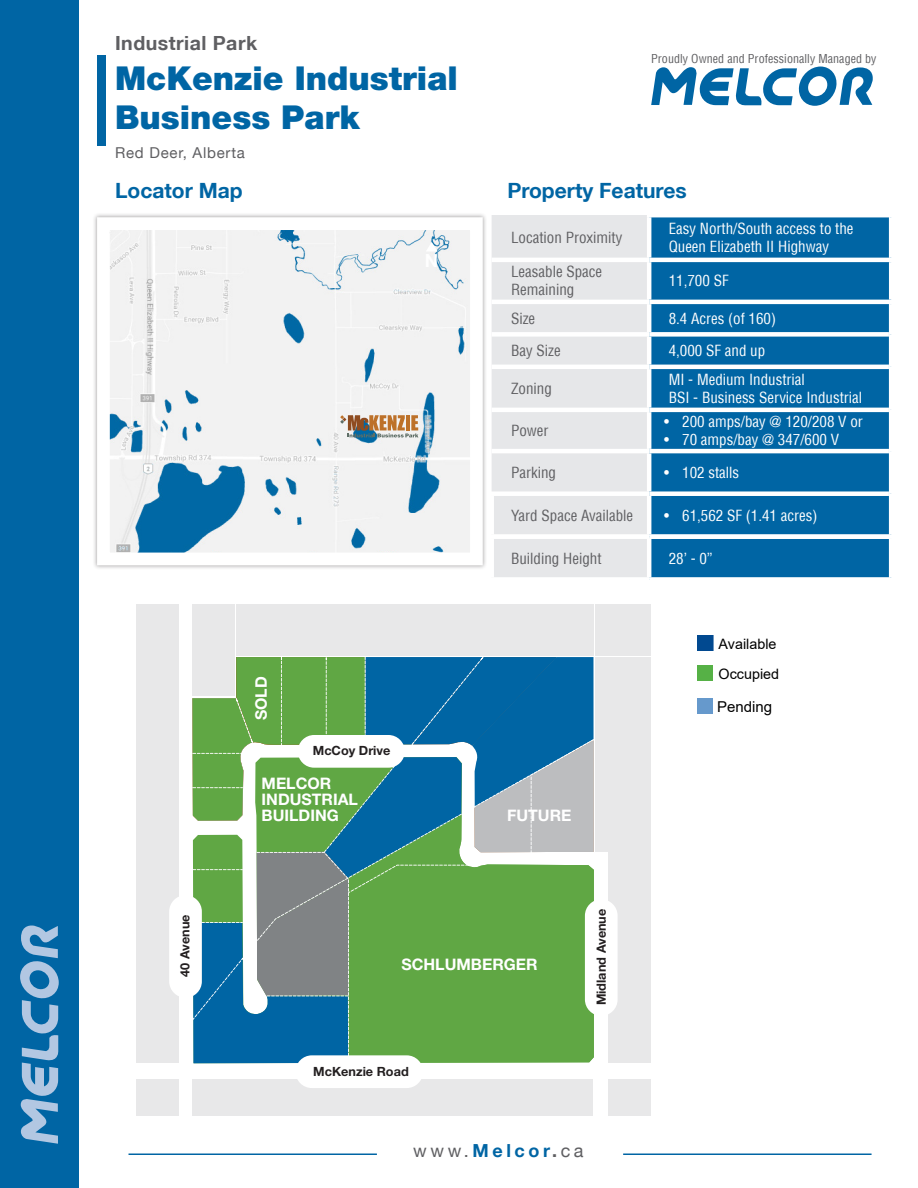
<style>
.page{position:relative;width:918px;height:1188px;background:#fff}
.page>*{position:absolute;margin:0;border:0;box-sizing:border-box;transform-origin:0 0}
.Property_Type_-_Titl{font:900 33px "Helvetica Neue LT Std";color:#0065a4}
.Blue_subheadings{font:700 21px "Helvetica Neue LT";color:#0065a4}
.Grey_Subheading{font:700 19.5px "Helvetica Neue LT";letter-spacing:.025em;color:#5f5f62}
.t1{font:18px "Helvetica Neue LT";color:#5f5f62}
.address{font:700 18px "Helvetica Neue LT";color:#fff}
.t2{font:700 15.9px/15.9px "Helvetica Neue LT Std";color:#fff}
.prop_features_writin{font:500 condensed 15px/18px "Helvetica";color:#fff}
.prop_features_writin-2{font:500 condensed 15px "Helvetica";color:#5f5f62}
.City{font:15px "Helvetica Neue LT";letter-spacing:.05em;color:#5f5f62}
.t3{font:15px "Arial";color:#000}
.t4{font:14.4px/30.3px "Arial";color:#000}
.t5{font:700 12.75px "Helvetica Neue LT Std";color:#231f20}
.t6{font:500 condensed 12px "Helvetica";letter-spacing:.005em;color:#5f5f62}
.s1{font-weight:700;color:#0065a4}
.s2{font-weight:700}
</style>
<div class="page">
<div style="left:0;top:0;width:79px;height:1188px;background:#0065a4"></div>
<div style="left:492px;top:215px;width:155px;height:362px;background:#e6e7e9"></div>
<div style="left:651px;top:217px;width:238px;height:360px;background:#0065a4"></div>
<div style="left:489px;top:534px;width:160px;height:5px;background:#fff"></div>
<div style="left:649px;top:534px;width:244px;height:5px;background:#fff"></div>
<div style="left:492px;top:332px;width:157px;height:5px;background:#fff"></div>
<div style="left:649px;top:332px;width:240px;height:5px;background:#fff"></div>
<hr style="left:492px;top:365px;width:157px;height:4px;background:#fff">
<hr style="left:649px;top:365px;width:240px;height:4px;background:#fff">
<hr style="left:492px;top:408px;width:157px;height:4px;background:#fff">
<hr style="left:649px;top:408px;width:240px;height:4px;background:#fff">
<hr style="left:492px;top:449px;width:157px;height:4px;background:#fff">
<hr style="left:649px;top:449px;width:240px;height:4px;background:#fff">
<hr style="left:492px;top:258px;width:157px;height:4px;background:#fff">
<hr style="left:649px;top:258px;width:244px;height:4px;background:#fff">
<hr style="left:492px;top:300px;width:157px;height:4px;background:#fff">
<hr style="left:649px;top:300px;width:244px;height:4px;background:#fff">
<div style="left:489px;top:491px;width:160px;height:5px;background:#fff"></div>
<div style="left:649px;top:491px;width:240px;height:5px;background:#fff"></div>
<hr style="left:492px;top:496px;width:2px;height:38px;background:#fff">
<hr style="left:492px;top:539px;width:2px;height:38px;background:#fff">
<hr style="left:129px;top:1154px;width:248px;height:1px;background:#0065a4">
<hr style="left:623px;top:1154px;width:249px;height:1px;background:#0065a4">
<div style="left:97px;top:56px;width:9px;height:90px;background:#0065a4"></div>
<svg style="left:94px;top:214px;width:392px;height:354px"></svg>
<svg style="left:20px;top:925px;width:39px;height:219px"></svg>
<svg style="left:426px;top:242px;width:12px;height:9px"></svg>
<svg style="left:651px;top:67px;width:222px;height:39px"></svg>
<svg style="left:192px;top:657px;width:402px;height:406px;background:#589878"></svg>
<div style="left:608px;top:850px;width:43px;height:213px;background:#e8e8e9"></div>
<div style="left:595px;top:657px;width:56px;height:195px;background:#e8e8e9"></div>
<div style="left:595px;top:604px;width:56px;height:52px;background:#e8e8e9"></div>
<div style="left:236px;top:604px;width:357px;height:52px;background:#e8e8e9"></div>
<div style="left:192px;top:604px;width:43px;height:92px;background:#e8e8e9"></div>
<div style="left:136px;top:604px;width:43px;height:459px;background:#e8e8e9"></div>
<div style="left:136px;top:1079px;width:43px;height:36px;background:#e8e8e9"></div>
<div style="left:192px;top:1079px;width:401px;height:36px;background:#e8e8e9"></div>
<div style="left:608px;top:1079px;width:43px;height:36px;background:#e8e8e9"></div>
<div style="left:298px;top:735px;width:107px;height:33px;background:#fff;border-radius:16px"></div>
<div style="left:295px;top:1055px;width:128px;height:33px;background:#fff;border-radius:16px"></div>
<div style="left:585px;top:899px;width:33px;height:117px;background:#fff;border-radius:16px"></div>
<div style="left:169px;top:895px;width:33px;height:103px;background:#fff;border-radius:16px"></div>
<div style="left:698px;top:635px;width:15px;height:15px;background:#014990"></div>
<div style="left:698px;top:635px;width:15px;height:16px;border:1px solid #014990"></div>
<div style="left:698px;top:666px;width:15px;height:15px;background:#56b146"></div>
<div style="left:698px;top:698px;width:15px;height:15px;background:#69c"></div>
<svg style="left:340px;top:415px;width:78px;height:22px"></svg>
<p class="Grey_Subheading" style="left:115px;top:31px;width:144px">Industrial Park</p>
<p class="Property_Type_-_Titl" style="left:115px;top:58px;width:344px">McKenzie Industrial</p>
<p class="Property_Type_-_Titl" style="left:115px;top:98px;width:246px">Business Park</p>
<p class="City" style="left:115px;top:143px;width:131px">Red Deer, Alberta</p>
<p class="t6" style="left:651px;top:51px;width:227px">Proudly Owned and Professionally Managed by</p>
<p class="Blue_subheadings" style="left:115px;top:177px;width:129px">Locator Map</p>
<p class="Blue_subheadings" style="left:507px;top:177px;width:181px">Property Features</p>
<p class="address" style="left:425px;top:250px;width:15px">N</p>
<p class="t2" style="left:253px;top:720px;width:45px;rotate:-90deg">SOLD</p>
<p class="t5" style="left:313px;top:742px;width:79px">McCoy Drive</p>
<p class="t2" style="left:262px;top:775px;width:98px">MELCOR<br>INDUSTRIAL<br>BUILDING</p>
<p class="prop_features_writin-2" style="left:511px;top:228px;width:113px">Location Proximity</p>
<p class="prop_features_writin" style="left:669px;top:220px;width:186px">Easy North/South access to the<br>Queen Elizabeth II Highway</p>
<p class="prop_features_writin-2" style="left:511px;top:263px;width:93px">Leasable Space</p>
<p class="prop_features_writin-2" style="left:511px;top:281px;width:65px">Remaining</p>
<p class="prop_features_writin" style="left:669px;top:272px;width:61px">11,700 SF</p>
<p class="prop_features_writin-2" style="left:511px;top:309px;width:26px">Size</p>
<p class="prop_features_writin" style="left:669px;top:309px;width:109px">8.4 Acres (of 160)</p>
<p class="prop_features_writin-2" style="left:511px;top:341px;width:51px">Bay Size</p>
<p class="prop_features_writin" style="left:669px;top:342px;width:98px">4,000 SF and up</p>
<p class="prop_features_writin-2" style="left:511px;top:379px;width:42px">Zoning</p>
<p class="prop_features_writin" style="left:669px;top:370px;width:138px">MI - Medium Industrial</p>
<p class="prop_features_writin" style="left:669px;top:388px;width:195px">BSI - Business Service Industrial</p>
<p class="prop_features_writin-2" style="left:511px;top:421px;width:39px">Power</p>
<p class="prop_features_writin" style="left:664px;top:413px;width:200px">• 200 amps/bay @ 120/208 V or</p>
<p class="prop_features_writin" style="left:664px;top:431px;width:176px">• 70 amps/bay @ 347/600 V</p>
<p class="prop_features_writin-2" style="left:511px;top:463px;width:46px">Parking</p>
<p class="prop_features_writin" style="left:664px;top:463px;width:77px">• 102 stalls</p>
<p class="prop_features_writin-2" style="left:511px;top:506px;width:124px">Yard Space Available</p>
<p class="prop_features_writin" style="left:664px;top:506px;width:155px">• 61,562 SF (1.41 acres)</p>
<p class="prop_features_writin-2" style="left:511px;top:549px;width:92px">Building Height</p>
<p class="prop_features_writin" style="left:669px;top:549px;width:46px">28’ - 0”</p>
<p class="t2" style="left:507px;top:807px;width:66px">FUTURE</p>
<p class="t4" style="left:719px;top:628px;width:62px">Available<br>Occupied</p>
<p class="t3" style="left:717px;top:696px;width:57px">Pending</p>
<p class="t5" style="left:177px;top:977px;width:64px;rotate:-90deg">40 Avenue</p>
<p class="t5" style="left:593px;top:1005px;width:98px;rotate:-90deg">Midland Avenue</p>
<p class="t2" style="left:401px;top:956px;width:138px">SCHLUMBERGER</p>
<p class="t5" style="left:313px;top:1064px;width:97px">McKenzie Road</p>
<p class="t1" style="left:413px;top:1139px;width:172px">www.<span class="s1">Melcor</span><span class="s2">.</span>ca</p>
</div>
